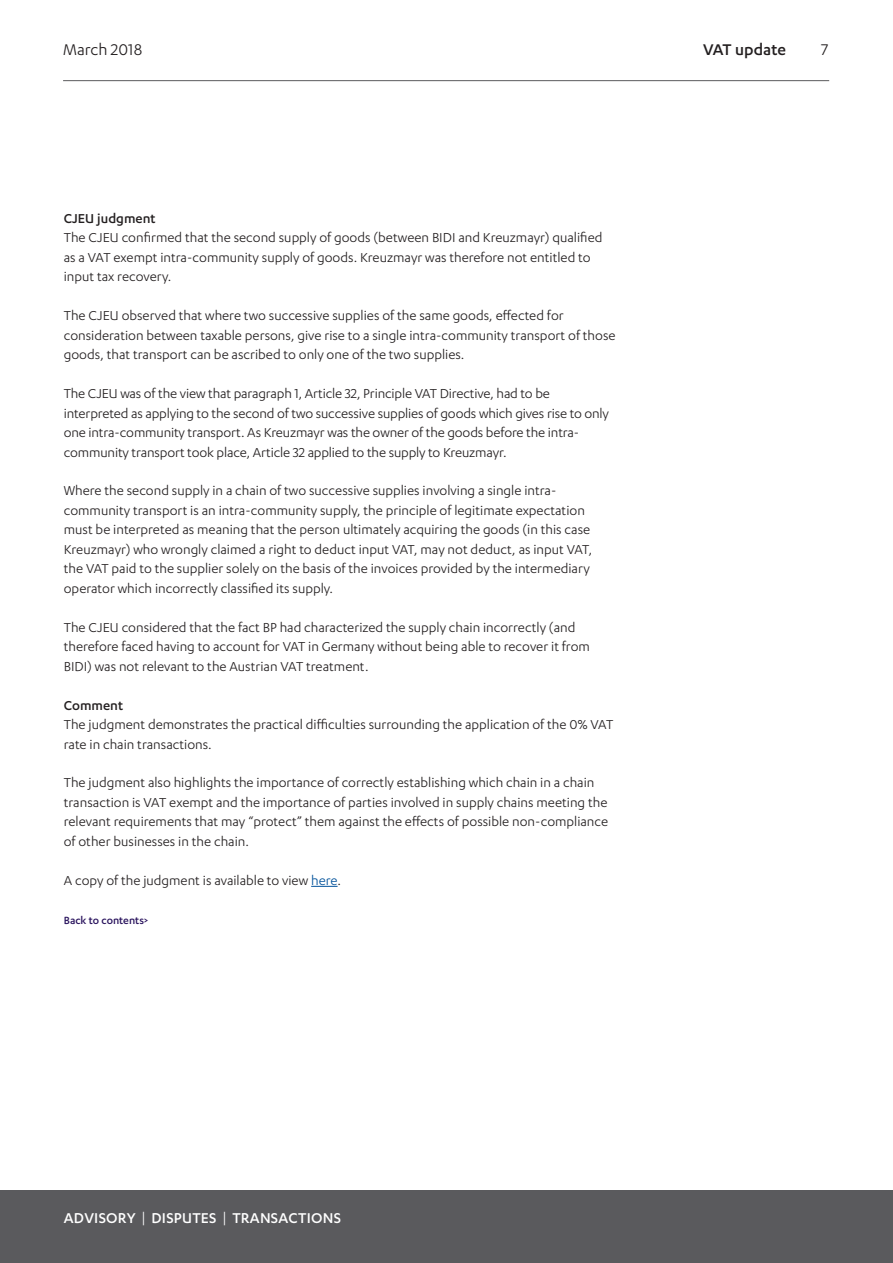
<style>
.page{position:relative;width:893px;height:1263px;background:#fff}
.page>*{position:absolute;margin:0;border:0;box-sizing:border-box;transform-origin:0 0}
.t1{font:18px "Karbon";color:#231f20}
.t2{font:500 18px "Karbon";color:#231f20}
.t3{font:500 16.5px "Karbon";letter-spacing:.015em;color:#fff}
.Body{font:15px/19.5px "Karbon";color:#231f20}
.Heading_3{font:500 15px "Karbon";color:#231f20}
.Body-2{font:500 12px "Karbon";color:#29135d}
.s1{color:#01519a}
.s2{font-weight:400}
</style>
<div class="page">
<hr style="left:63px;top:80px;width:766px;height:1px;background:#5a5a5d">
<div style="left:0;top:1191px;width:893px;height:72px;background:#5a5a5d"></div>
<svg style="left:311px;top:886px;width:27px;height:1px"></svg>
<p class="t1" style="left:63px;top:39px;width:81px">March 2018</p>
<p class="t2" style="left:703px;top:39px;width:84px">VAT update</p>
<p class="t1" style="left:821px;top:39px;width:9px">7</p>
<p class="Heading_3" style="left:64px;top:210px;width:93px">CJEU judgment</p>
<p class="Body" style="left:64px;top:228px;width:540px">The CJEU confirmed that the second supply of goods (between BIDI and Kreuzmayr) qualified as a VAT exempt intra-community supply of goods. Kreuzmayr was therefore not entitled to input tax recovery.</p>
<p class="Body" style="left:64px;top:305px;width:553px">The CJEU observed that where two successive supplies of the same goods, effected for consideration between taxable persons, give rise to a single intra-community transport of those goods, that transport can be ascribed to only one of the two supplies.</p>
<p class="Body" style="left:64px;top:383px;width:547px">The CJEU was of the view that paragraph 1, Article 32, Principle VAT Directive, had to be interpreted as applying to the second of two successive supplies of goods which gives rise to only one intra-community transport. As Kreuzmayr was the owner of the goods before the intra&shy;community transport took place, Article 32 applied to the supply to Kreuzmayr.</p>
<p class="Body" style="left:64px;top:481px;width:530px">Where the second supply in a chain of two successive supplies involving a single intra&shy;community transport is an intra-community supply, the principle of legitimate expectation must be interpreted as meaning that the person ultimately acquiring the goods (in this case Kreuzmayr) who wrongly claimed a right to deduct input VAT, may not deduct, as input VAT, the VAT paid to the supplier solely on the basis of the invoices provided by the intermediary operator which incorrectly classified its supply.</p>
<p class="Body" style="left:64px;top:617px;width:528px">The CJEU considered that the fact BP had characterized the supply chain incorrectly (and therefore faced having to account for VAT in Germany without being able to recover it from<br>BIDI) was not relevant to the Austrian VAT treatment.</p>
<p class="Heading_3" style="left:64px;top:697px;width:61px">Comment</p>
<p class="Body" style="left:64px;top:714px;width:551px">The judgment demonstrates the practical difficulties surrounding the application of the 0% VAT rate in chain transactions.</p>
<p class="Body" style="left:64px;top:773px;width:546px">The judgment also highlights the importance of correctly establishing which chain in a chain transaction is VAT exempt and the importance of parties involved in supply chains meeting the relevant requirements that may “protect” them against the effects of possible non-compliance of other businesses in the chain.</p>
<p class="Body" style="left:64px;top:870px;width:279px">A copy of the judgment is available to view <span class="s1">here</span>.</p>
<p class="Body-2" style="left:64px;top:913px;width:86px">Back to contents&gt;</p>
<p class="t3" style="left:64px;top:1208px;width:279px">ADVISORY <span class="s2">|</span> DISPUTES <span class="s2">|</span> TRANSACTIONS</p>
</div>
